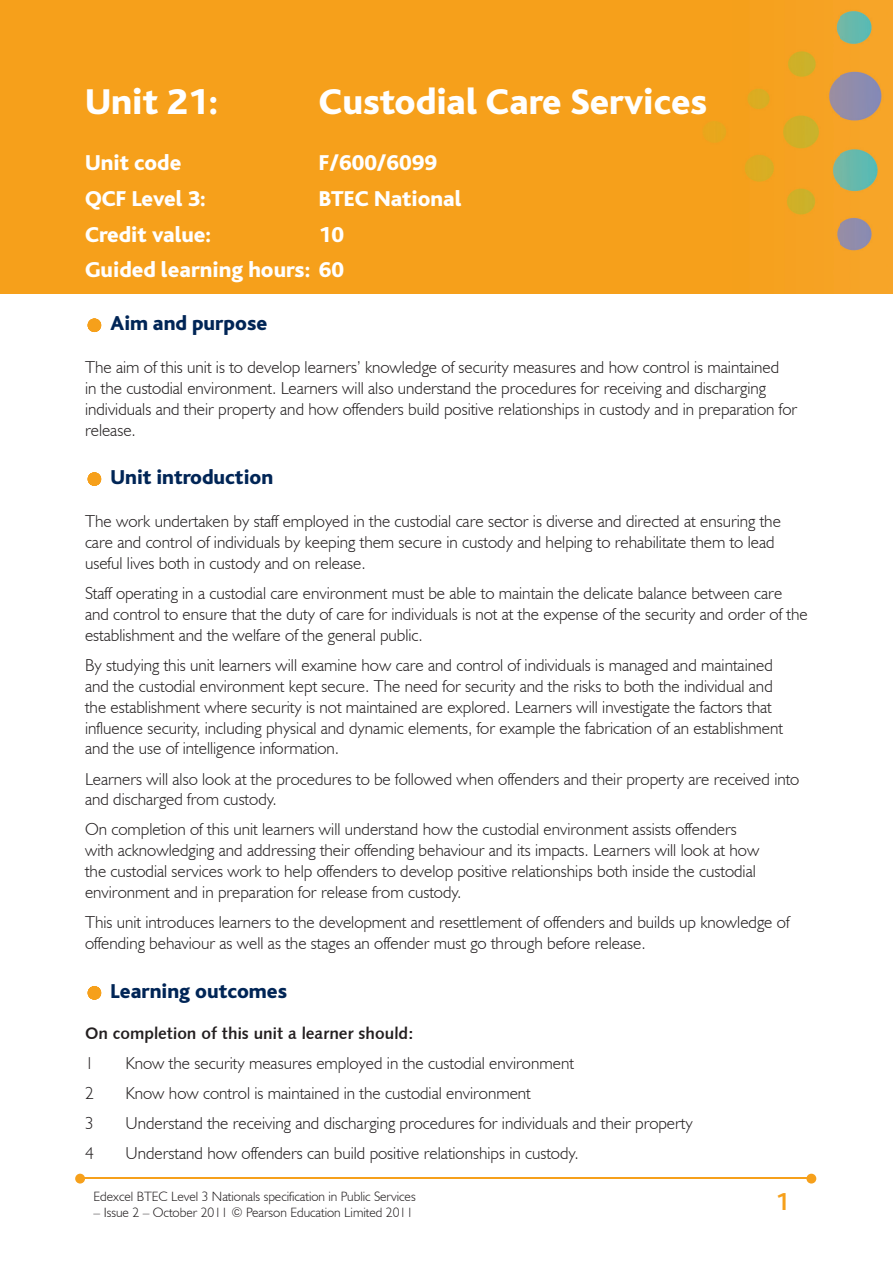
<style>
.page{position:relative;width:893px;height:1263px;background:#fff}
.page>*{position:absolute;margin:0;border:0;box-sizing:border-box;transform-origin:0 0}
.t1{font:800 37.5px "Bliss";color:#fff}
.t2{font:700 25.5px "Bliss";color:#f6a01b}
.t3{font:800 22.5px/35.7px "Bliss";color:#fff;text-align:right}
.t4{font:800 21px "Bliss";color:#002556}
.t5{font:300 17.25px/21px "Humanist 521 BT";color:#231f20}
.t6{font:16.5px "Humanist 531 BT Bold A";color:#231f20}
.t7{font:300 13.5px "Humanist 521 BT";color:#231f20}
</style>
<div class="page">
<img style="left:0;top:0;width:893px;height:293px">
<hr style="left:84px;top:1178px;width:727px;height:1px;background:#f6a01b">
<svg style="left:806px;top:1174px;width:10px;height:9px"></svg>
<svg style="left:75px;top:1174px;width:10px;height:9px"></svg>
<svg style="left:88px;top:318px;width:13px;height:14px"></svg>
<svg style="left:88px;top:472px;width:13px;height:14px"></svg>
<svg style="left:88px;top:986px;width:13px;height:14px"></svg>
<h1 class="t1" style="left:85px;top:82px;width:135px">Unit 21:</h1>
<h1 class="t1" style="left:319px;top:82px;width:390px">Custodial Care Services</h1>
<h3 class="t3" style="left:85px;top:145px;width:98px">Unit code</h3>
<h3 class="t3" style="left:319px;top:145px;width:120px">F/600/6099</h3>
<h3 class="t3" style="left:85px;top:181px;width:122px">QCF Level 3:</h3>
<h3 class="t3" style="left:319px;top:181px;width:144px">BTEC National</h3>
<h3 class="t3" style="left:85px;top:217px;width:128px">Credit value:</h3>
<h3 class="t3" style="left:85px;top:217px;width:261px">10<br>Guided learning hours: 60</h3>
<p class="t4" style="left:111px;top:312px;width:158px">Aim and purpose</p>
<p class="t5" style="left:85px;top:356px;width:714px">The aim of this unit is to develop learners’ knowledge of security measures and how control is maintained<br>in the custodial environment. Learners will also understand the procedures for receiving and discharging individuals and their property and how offenders build positive relationships in custody and in preparation for release.</p>
<p class="t4" style="left:111px;top:466px;width:164px">Unit introduction</p>
<p class="t5" style="left:85px;top:510px;width:697px">The work undertaken by staff employed in the custodial care sector is diverse and directed at ensuring the care and control of individuals by keeping them secure in custody and helping to rehabilitate them to lead useful lives both in custody and on release.</p>
<p class="t5" style="left:85px;top:582px;width:724px">Staff operating in a custodial care environment must be able to maintain the delicate balance between care and control to ensure that the duty of care for individuals is not at the expense of the security and order of the establishment and the welfare of the general public.</p>
<p class="t5" style="left:85px;top:654px;width:699px">By studying this unit learners will examine how care and control of individuals is managed and maintained and the custodial environment kept secure. The need for security and the risks to both the individual and the establishment where security is not maintained are explored. Learners will investigate the factors that influence security, including physical and dynamic elements, for example the fabrication of an establishment and the use of intelligence information.</p>
<p class="t5" style="left:85px;top:768px;width:716px">Learners will also look at the procedures to be followed when offenders and their property are received into and discharged from custody.</p>
<p class="t5" style="left:85px;top:819px;width:676px">On completion of this unit learners will understand how the custodial environment assists offenders with acknowledging and addressing their offending behaviour and its impacts. Learners will look at how the custodial services work to help offenders to develop positive relationships both inside the custodial environment and in preparation for release from custody.</p>
<p class="t5" style="left:85px;top:912px;width:706px">This unit introduces learners to the development and resettlement of offenders and builds up knowledge of offending behaviour as well as the stages an offender must go through before release.</p>
<p class="t4" style="left:111px;top:980px;width:178px">Learning outcomes</p>
<p class="t6" style="left:85px;top:1023px;width:330px">On completion of this unit a learner should:</p>
<p class="t5" style="left:85px;top:1052px;width:10px">1</p>
<p class="t5" style="left:125px;top:1052px;width:450px">Know the security measures employed in the custodial environment</p>
<p class="t5" style="left:85px;top:1082px;width:10px">2</p>
<p class="t5" style="left:125px;top:1082px;width:407px">Know how control is maintained in the custodial environment</p>
<p class="t5" style="left:85px;top:1112px;width:10px">3</p>
<p class="t5" style="left:125px;top:1112px;width:569px">Understand the receiving and discharging procedures for individuals and their property</p>
<p class="t5" style="left:85px;top:1142px;width:10px">4</p>
<p class="t5" style="left:125px;top:1142px;width:455px">Understand how offenders can build positive relationships in custody.</p>
<p class="t7" style="left:94px;top:1188px;width:324px">Edexcel BTEC Level 3 Nationals specification in Public Services</p>
<p class="t7" style="left:94px;top:1204px;width:321px">– Issue 2 – October 2011 © Pearson Education Limited 2011</p>
<h2 class="t2" style="left:775px;top:1188px;width:15px">1</h2>
</div>
